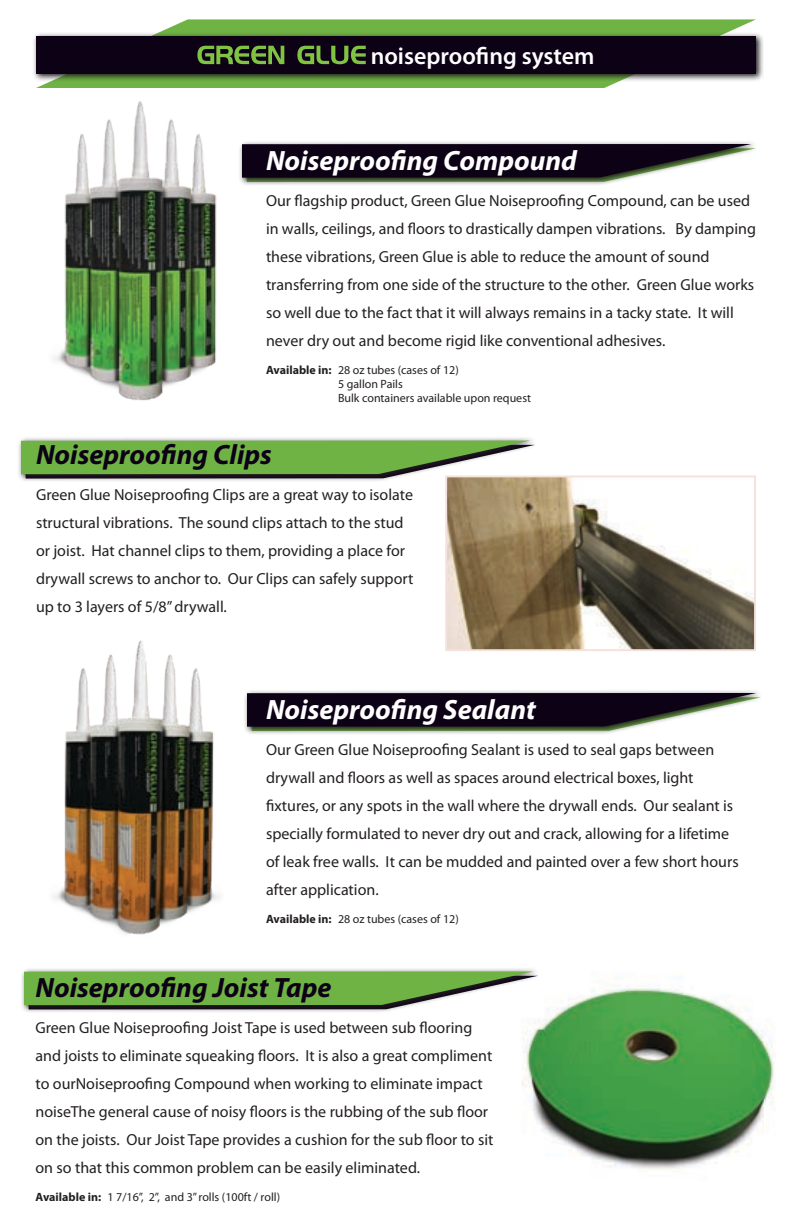
<style>
.page{position:relative;width:792px;height:1224px;background:#fff}
.page>*{position:absolute;margin:0;border:0;box-sizing:border-box;transform-origin:0 0}
.t1{font:italic 700 28px "Myriad Pro";color:#fff}
.t2{font:italic 700 28px "Myriad Pro";color:#0d0116}
.t3{font:600 24px "Myriad Pro";color:#fff}
.t4{font:16px/28px "Myriad Pro";color:#231f20}
.t5{font:12px/14.4px "Myriad Pro";color:#231f20}
.s1{font-weight:700}
</style>
<div class="page">
<img style="left:522px;top:977px;width:253px;height:193px">
<svg style="left:21px;top:969px;width:519px;height:44px"></svg>
<svg style="left:24px;top:972px;width:514px;height:37px;background:#77aa57"></svg>
<svg style="left:275px;top:691px;width:483px;height:43px;fill:#ebeaea"></svg>
<svg style="left:275px;top:693px;width:486px;height:38px;background:#35303a"></svg>
<svg style="left:18px;top:438px;width:514px;height:43px"></svg>
<svg style="left:21px;top:441px;width:514px;height:38px;background:#76a856"></svg>
<svg style="left:160px;top:19px;width:596px;height:69px;background:#82bd5d"></svg>
<svg style="left:33px;top:32px;width:730px;height:50px;background:#7ca064"></svg>
<div style="left:36px;top:36px;width:720px;height:38px;background:#0d0116"></div>
<svg style="left:197px;top:46px;width:87px;height:18px"></svg>
<svg style="left:297px;top:46px;width:69px;height:18px"></svg>
<img style="left:53px;top:640px;width:222px;height:295px">
<img style="left:448px;top:478px;width:305px;height:170px">
<div style="left:445px;top:475px;width:311px;height:176px;border:2px solid #f4e2da"></div>
<img style="left:33px;top:69px;width:247px;height:332px">
<svg style="left:238px;top:140px;width:515px;height:46px"></svg>
<svg style="left:242px;top:144px;width:514px;height:38px;background:#342e38"></svg>
<h2 class="t3" style="left:371px;top:41px;width:225px">noiseproofing system</h2>
<h1 class="t1" style="left:266px;top:142px;width:312px">Noiseproofing Compound</h1>
<p class="t4" style="left:266px;top:186px;width:491px">Our flagship product, Green Glue Noiseproofing Compound, can be used in walls, ceilings, and floors to drastically dampen vibrations. By damping these vibrations, Green Glue is able to reduce the amount of sound transferring from one side of the structure to the other. Green Glue works so well due to the fact that it will always remains in a tacky state. It will never dry out and become rigid like conventional adhesives.</p>
<p class="t5" style="left:338px;top:362px;width:195px;text-indent:-72px"><span class="s1">Available in:</span> 28 oz tubes (cases of 12)<br>5 gallon Pails<br>Bulk containers available upon request</p>
<h1 class="t2" style="left:36px;top:436px;width:237px">Noiseproofing Clips</h1>
<p class="t4" style="left:36px;top:480px;width:379px">Green Glue Noiseproofing Clips are a great way to isolate structural vibrations. The sound clips attach to the stud or joist. Hat channel clips to them, providing a place for drywall screws to anchor to. Our Clips can safely support up to 3 layers of 5/8” drywall.</p>
<h1 class="t1" style="left:266px;top:691px;width:271px">Noiseproofing Sealant</h1>
<p class="t4" style="left:266px;top:735px;width:474px">Our Green Glue Noiseproofing Sealant is used to seal gaps between drywall and floors as well as spaces around electrical boxes, light fixtures, or any spots in the wall where the drywall ends. Our sealant is specially formulated to never dry out and crack, allowing for a lifetime of leak free walls. It can be mudded and painted over a few short hours after application.</p>
<p class="t5" style="left:266px;top:912px;width:194px"><span class="s1">Available in:</span> 28 oz tubes (cases of 12)</p>
<h1 class="t2" style="left:36px;top:969px;width:298px">Noiseproofing Joist Tape</h1>
<p class="t4" style="left:36px;top:1013px;width:459px">Green Glue Noiseproofing Joist Tape is used between sub flooring and joists to eliminate squeaking floors. It is also a great compliment to ourNoiseproofing Compound when working to eliminate impact noiseThe general cause of noisy floors is the rubbing of the sub floor on the joists. Our Joist Tape provides a cushion for the sub floor to sit on so that this common problem can be easily eliminated.</p>
<p class="t5" style="left:36px;top:1190px;width:246px"><span class="s1">Available in:</span> 1 7/16”, 2”, and 3” rolls (100ft / roll)</p>
</div>
